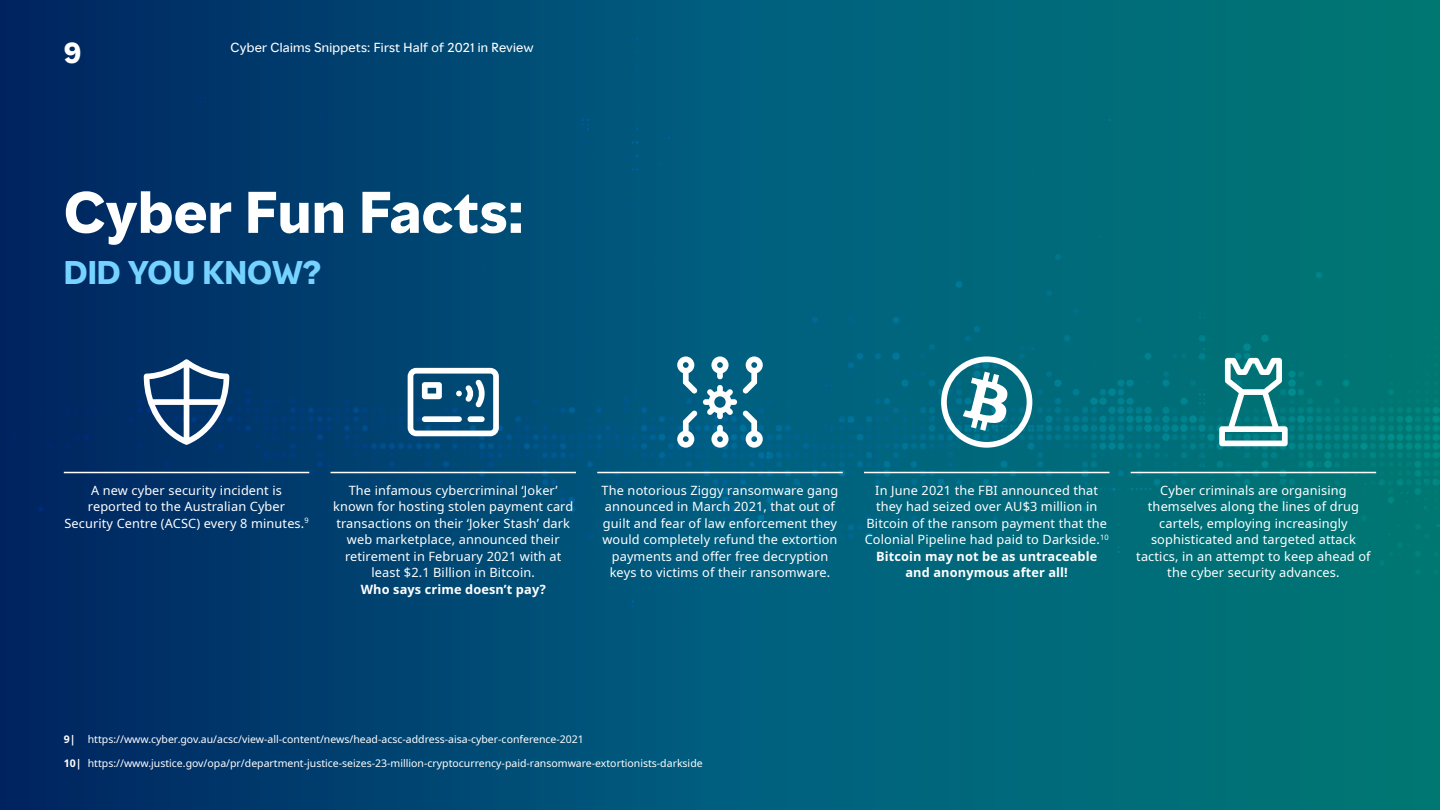
<style>
.page{position:relative;width:1440px;height:810px;background:#fff}
.page>*{position:absolute;margin:0;border:0;box-sizing:border-box;transform-origin:0 0}
.t1{font:700 54px "MMC Display";letter-spacing:.01em;color:#fff}
.t2{font:700 30px "MMC Display";color:#76d3ff}
.t3{font:700 27px "MMC Display";color:#fff}
.t4{font:12.75px/16.5px "Noto Sans";letter-spacing:.01em;color:#fff;text-align:center}
.t5{font:700 12.75px "Noto Sans";letter-spacing:.01em;color:#fff}
.t6{font:12px "MMC Display";letter-spacing:.02em;color:#fff}
.t7{font:10.5px "Noto Sans";color:#fff}
.s1{font-weight:700}
</style>
<div class="page">
<img style="left:0;top:0;width:1439px;height:810px">
<svg style="left:407px;top:368px;width:92px;height:68px"></svg>
<svg style="left:677px;top:356px;width:20px;height:38px"></svg>
<svg style="left:677px;top:410px;width:20px;height:38px"></svg>
<svg style="left:703px;top:356px;width:59px;height:92px"></svg>
<svg style="left:941px;top:356px;width:91px;height:92px"></svg>
<svg style="left:1219px;top:358px;width:68px;height:88px"></svg>
<hr style="left:64px;top:472px;width:245px;height:1px;background:#fff">
<hr style="left:597px;top:472px;width:245px;height:1px;background:#fff">
<hr style="left:330px;top:472px;width:246px;height:1px;background:#fff">
<hr style="left:864px;top:472px;width:245px;height:1px;background:#fff">
<hr style="left:1130px;top:472px;width:246px;height:1px;background:#fff">
<svg style="left:144px;top:359px;width:85px;height:86px"></svg>
<h3 class="t3" style="left:64px;top:35px;width:19px">9</h3>
<p class="t6" style="left:230px;top:39px;width:305px">Cyber Claims Snippets: First Half of 2021 in Review</p>
<h1 class="t1" style="left:64px;top:177px;width:461px">Cyber Fun Facts:</h1>
<h2 class="t2" style="left:64px;top:253px;width:259px">DID YOU KNOW?</h2>
<p class="t4" style="left:333px;top:482px;width:241px">The infamous cybercriminal ‘Joker’ known for hosting stolen payment card transactions on their ‘Joker Stash’ dark web marketplace, announced their retirement in February 2021 with at least $2.1 Billion in Bitcoin.</p>
<p class="t5" style="left:361px;top:580px;width:186px">Who says crime doesn’t pay?</p>
<p class="t4" style="left:64px;top:482px;width:246px">A new cyber security incident is reported to the Australian Cyber<br>Security Centre (ACSC) every 8 minutes.<sup>9</sup></p>
<p class="t4" style="left:601px;top:482px;width:238px">The notorious Ziggy ransomware gang announced in March 2021, that out of guilt and fear of law enforcement they would completely refund the extortion payments and offer free decryption keys to victims of their ransomware.</p>
<p class="t4" style="left:864px;top:482px;width:245px">In June 2021 the FBI announced that they had seized over AU$3 million in Bitcoin of the ransom payment that the Colonial Pipeline had paid to Darkside.<sup>10<br></sup><span class="s1">Bitcoin may not be as untraceable and anonymous after all!</span></p>
<p class="t4" style="left:1136px;top:482px;width:236px">Cyber criminals are organising themselves along the lines of drug cartels, employing increasingly sophisticated and targeted attack tactics, in an attempt to keep ahead of the cyber security advances.</p>
<p class="t7" style="left:64px;top:732px;width:521px"><span class="s1">9|</span> https://www.cyber.gov.au/acsc/view-all-content/news/head-acsc-address-aisa-cyber-conference-2021</p>
<p class="t7" style="left:64px;top:756px;width:640px"><span class="s1">10|</span> https://www.justice.gov/opa/pr/department-justice-seizes-23-million-cryptocurrency-paid-ransomware-extortionists-darkside</p>
</div>
